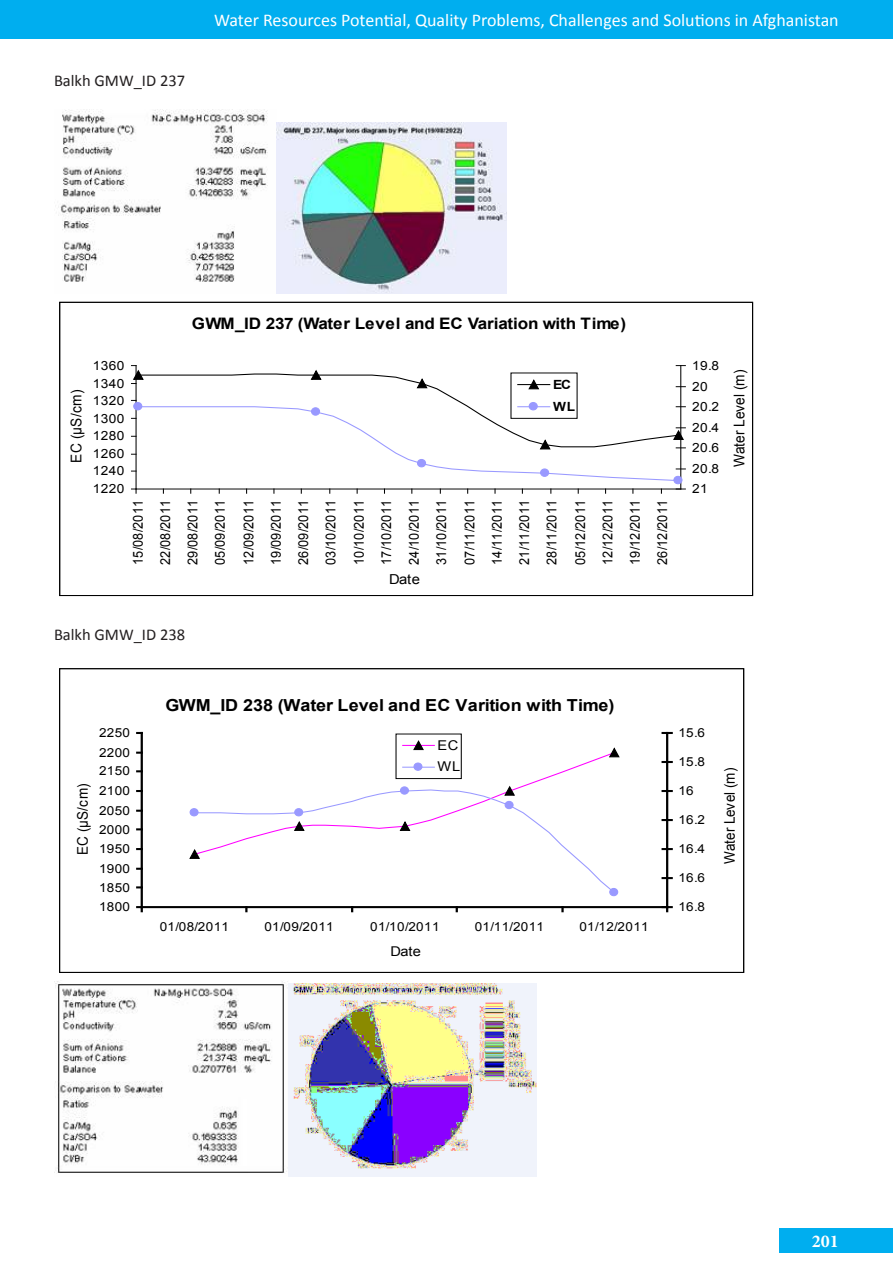
<style>
.page{position:relative;width:893px;height:1263px;background:#fff}
.page>*{position:absolute;margin:0;border:0;box-sizing:border-box;transform-origin:0 0}
.t1{font:18px "Calibri";color:#fff}
.t2{font:700 18px "Minion Pro";color:#fff}
.t3{font:700 16.65px "Arial";letter-spacing:.005em;color:#000;scale:1.09 1}
.t4{font:16.5px "Calibri";color:#231f20}
.t5{font:700 15.75px "Arial";letter-spacing:-.01em;color:#000;scale:1.08 1}
.t6{font:14.85px "Arial";letter-spacing:-.02em;color:#000;scale:.93 1}
.t7{font:14.55px "Arial";letter-spacing:-.02em;color:#000;scale:.92 1}
.t8{font:13.65px/27.6px "Arial";letter-spacing:.025em;color:#000;text-align:justify;scale:.93 1}
.t9{font:13.65px "Arial";letter-spacing:.025em;color:#000;scale:1.08 1}
.t10{font:13.5px/21.8px "Arial";letter-spacing:.025em;color:#000;scale:1.09 1}
.t11{font:12.6px/20.5px "Arial";letter-spacing:.025em;color:#000;scale:1.08 1}
.t12{font:700 12.6px/22.2px "Arial";color:#000;scale:1.08 1}
.t13{font:12.45px "Arial";letter-spacing:.025em;color:#000;scale:1.09 1}
</style>
<div class="page">
<div style="left:779px;top:1228px;width:114px;height:25px;background:#00aeef"></div>
<div style="left:0;top:0;width:893px;height:38px;background:#00aeef"></div>
<img style="left:58px;top:109px;width:210px;height:173px">
<img style="left:276px;top:122px;width:231px;height:172px">
<hr style="left:136px;top:366px;width:1px;height:123px;background:#000">
<hr style="left:136px;top:489px;width:545px;height:1px;background:#000">
<svg style="left:131px;top:489px;width:6px;height:4px"></svg>
<hr style="left:680px;top:366px;width:1px;height:123px;background:#000">
<div style="left:673px;top:476px;width:9px;height:8px;border:1px solid #99f;border-radius:50%"></div>
<svg style="left:131px;top:365px;width:554px;height:117px"></svg>
<hr style="left:518px;top:406px;width:32px;height:1px;background:#99f">
<div style="left:529px;top:402px;width:8px;height:8px;background:#99f;border-radius:50%"></div>
<div style="left:529px;top:402px;width:9px;height:8px;border:1px solid #99f;border-radius:50%"></div>
<hr style="left:141px;top:733px;width:2px;height:174px;background:#000">
<svg style="left:137px;top:751px;width:4px;height:3px"></svg>
<hr style="left:142px;top:906px;width:525px;height:2px;background:#000">
<svg style="left:137px;top:906px;width:6px;height:5px"></svg>
<hr style="left:666px;top:733px;width:2px;height:174px;background:#000">
<svg style="left:663px;top:732px;width:9px;height:2px"></svg>
<svg style="left:663px;top:761px;width:9px;height:2px"></svg>
<svg style="left:663px;top:790px;width:9px;height:2px"></svg>
<svg style="left:663px;top:819px;width:9px;height:2px"></svg>
<svg style="left:663px;top:848px;width:9px;height:2px"></svg>
<svg style="left:663px;top:877px;width:9px;height:2px"></svg>
<svg style="left:663px;top:906px;width:9px;height:5px"></svg>
<div style="left:609px;top:888px;width:9px;height:8px;border:1px solid #99f;border-radius:50%"></div>
<svg style="left:189px;top:740px;width:431px;height:154px"></svg>
<hr style="left:403px;top:767px;width:31px;height:1px;background:#99f">
<div style="left:414px;top:763px;width:8px;height:7px;background:#99f;border-radius:50%"></div>
<div style="left:413px;top:762px;width:9px;height:9px;border:1px solid #99f;border-radius:50%"></div>
<img style="left:54px;top:981px;width:234px;height:192px">
<img style="left:288px;top:983px;width:248px;height:194px">
<p class="t4" style="left:54px;top:70px;width:133px">Balkh GMW_ID 237</p>
<h1 class="t1" style="left:214px;top:9px;width:626px">Water Resources Potential, Quality Problems, Challenges and Solutions in Afghanistan</h1>
<p class="t6" style="left:66px;top:463px;width:80px;rotate:-90deg">EC (µS/cm)</p>
<p class="t11" style="left:93px;top:355px;width:31px">1360</p>
<p class="t11" style="left:93px;top:373px;width:31px">1340</p>
<p class="t11" style="left:93px;top:390px;width:31px">1320</p>
<p class="t11" style="left:93px;top:408px;width:31px">1300</p>
<p class="t11" style="left:93px;top:426px;width:31px">1280</p>
<p class="t11" style="left:93px;top:444px;width:31px">1260</p>
<p class="t11" style="left:93px;top:461px;width:31px">1240</p>
<p class="t11" style="left:93px;top:479px;width:31px">1220</p>
<p class="t5" style="left:192px;top:313px;width:404px">GWM_ID 237 (Water Level and EC Variation with Time)</p>
<p class="t12" style="left:553px;top:374px;width:22px">EC<br>WL</p>
<p class="t11" style="left:692px;top:355px;width:26px">19.8<br>20<br>20.2<br>20.4<br>20.6<br>20.8<br>21</p>
<p class="t6" style="left:730px;top:467px;width:106px;rotate:-90deg">Water Level (m)</p>
<p class="t8" style="left:124px;top:565px;width:71px;rotate:-90deg">15/08/2011<br>22/08/2011<br>29/08/2011<br>05/09/2011<br>12/09/2011<br>19/09/2011<br>26/09/2011<br>03/10/2011<br>10/10/2011<br>17/10/2011<br>24/10/2011<br>31/10/2011<br>07/11/2011<br>14/11/2011<br>21/11/2011<br>28/11/2011<br>05/12/2011<br>12/12/2011<br>19/12/2011<br>26/12/2011</p>
<p class="t9" style="left:389px;top:570px;width:30px">Date</p>
<p class="t4" style="left:54px;top:624px;width:133px">Balkh GMW_ID 238</p>
<p class="t7" style="left:73px;top:855px;width:80px;rotate:-90deg">EC (µS/cm)</p>
<p class="t13" style="left:99px;top:725px;width:30px">2250</p>
<p class="t13" style="left:99px;top:744px;width:30px">2200</p>
<p class="t13" style="left:99px;top:763px;width:30px">2150</p>
<p class="t13" style="left:99px;top:783px;width:30px">2100</p>
<p class="t13" style="left:99px;top:802px;width:30px">2050</p>
<p class="t13" style="left:99px;top:821px;width:30px">2000</p>
<p class="t13" style="left:99px;top:841px;width:30px">1950</p>
<p class="t13" style="left:99px;top:860px;width:30px">1900</p>
<p class="t13" style="left:99px;top:879px;width:30px">1850</p>
<p class="t13" style="left:99px;top:899px;width:30px">1800</p>
<p class="t3" style="left:165px;top:694px;width:414px">GWM_ID 238 (Water Level and EC Varition with Time)</p>
<p class="t10" style="left:438px;top:734px;width:22px">EC<br>WL</p>
<p class="t13" style="left:160px;top:918px;width:65px">01/08/2011</p>
<p class="t13" style="left:264px;top:918px;width:65px">01/09/2011</p>
<p class="t13" style="left:370px;top:918px;width:65px">01/10/2011</p>
<p class="t13" style="left:475px;top:918px;width:65px">01/11/2011</p>
<p class="t13" style="left:579px;top:918px;width:65px">01/12/2011</p>
<p class="t10" style="left:390px;top:940px;width:30px">Date</p>
<p class="t13" style="left:678px;top:725px;width:26px">15.6</p>
<p class="t13" style="left:678px;top:754px;width:26px">15.8</p>
<p class="t13" style="left:678px;top:783px;width:16px">16</p>
<p class="t13" style="left:678px;top:812px;width:26px">16.2</p>
<p class="t13" style="left:678px;top:841px;width:26px">16.4</p>
<p class="t13" style="left:678px;top:870px;width:26px">16.6</p>
<p class="t13" style="left:678px;top:899px;width:26px">16.8</p>
<p class="t7" style="left:720px;top:863px;width:105px;rotate:-90deg">Water Level (m)</p>
<h1 class="t2" style="left:812px;top:1228px;width:28px">201</h1>
</div>
